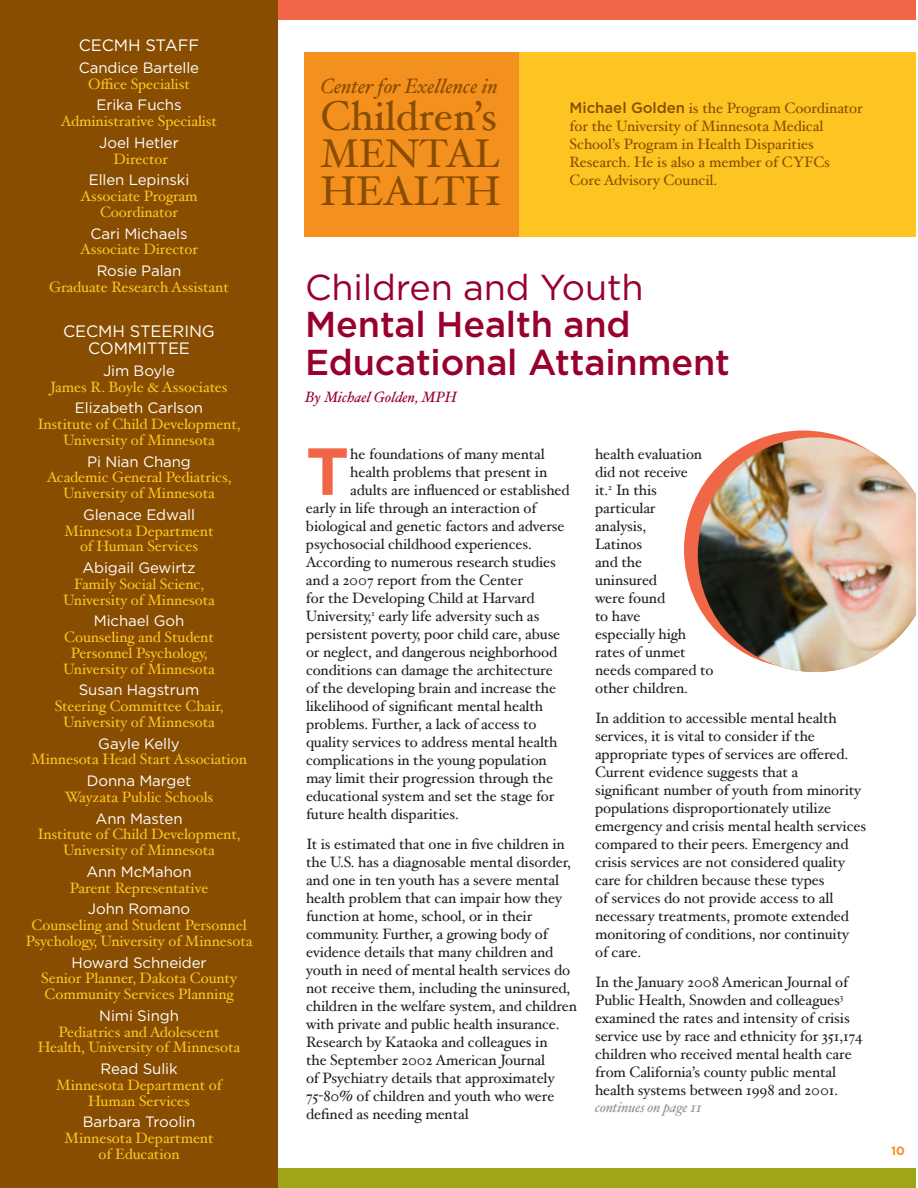
<style>
.page{position:relative;width:918px;height:1188px;background:#fff}
.page>*{position:absolute;margin:0;border:0;box-sizing:border-box;transform-origin:0 0}
.t1{font:700 66.45px "Gotham";color:#f26648}
.t2{font:41.55px "Hoefler Text";color:#884d00}
.t3{font:40.05px "Hoefler Text";color:#884d00}
.t4{font:500 36px/37.5px "Gotham";letter-spacing:-.005em;color:#98012d}
.t5{font:36px "Gotham";letter-spacing:-.005em;color:#98012d}
.t6{font:italic 20.85px "Hoefler Text";color:#884d00}
.t7{font:16.5px/17.2px "Gotham";letter-spacing:-.005em;color:#fff;text-align:center}
.t8{font:15px/18px "Hoefler Text";letter-spacing:-.005em;color:#231f20}
.t9{font:15px/15.8px "Hoefler Text";letter-spacing:-.005em;color:#fec422;text-align:center}
.t10{font:15px "Gotham";letter-spacing:-.005em;color:#fff}
.t11{font:15px/18px "Hoefler Text";letter-spacing:-.005em;color:#884d00}
.t12{font:italic 15px "Hoefler Text";color:#98012d}
.t13{font:italic 14.7px "Hoefler Text";letter-spacing:-.01em;color:#939598}
.t14{font:700 12px "Gotham";color:#f4901d}
.s1{font-family:"Gotham";font-weight:500}
</style>
<div class="page">
<div style="left:274px;top:1169px;width:644px;height:19px;background:#9ea615"></div>
<div style="left:274px;top:0;width:644px;height:19px;background:#f26648"></div>
<div style="left:519px;top:53px;width:399px;height:184px;background:#fec422"></div>
<div style="left:305px;top:53px;width:214px;height:184px;background:#f4901d"></div>
<div style="left:0;top:0;width:278px;height:1188px;background:#884d00"></div>
<svg style="left:684px;top:431px;width:158px;height:174px"></svg>
<img style="left:698px;top:437px;width:218px;height:235px">
<hr style="left:916px;top:0;width:2px;height:1188px;background:#fff">
<p class="t7" style="left:79px;top:36px;width:122px">CECMH STAFF</p>
<p class="t10" style="left:79px;top:59px;width:122px">Candice Bartelle</p>
<p class="t9" style="left:88px;top:76px;width:103px">Office Specialist</p>
<p class="t10" style="left:96px;top:97px;width:87px">Erika Fuchs</p>
<p class="t9" style="left:61px;top:113px;width:158px">Administrative Specialist</p>
<p class="t10" style="left:99px;top:134px;width:81px">Joel Hetler</p>
<p class="t9" style="left:114px;top:151px;width:56px">Director</p>
<p class="t10" style="left:89px;top:172px;width:102px">Ellen Lepinski</p>
<p class="t9" style="left:80px;top:188px;width:119px">Associate Program<br>Coordinator</p>
<p class="t10" style="left:91px;top:225px;width:98px">Cari Michaels</p>
<p class="t9" style="left:80px;top:241px;width:119px">Associate Director</p>
<p class="t10" style="left:97px;top:263px;width:86px">Rosie Palan</p>
<p class="t9" style="left:49px;top:279px;width:181px">Graduate Research Assistant</p>
<p class="t7" style="left:63px;top:322px;width:153px">CECMH STEERING<br>COMMITTEE</p>
<p class="t10" style="left:103px;top:362px;width:74px">Jim Boyle</p>
<p class="t9" style="left:51px;top:379px;width:179px">James R. Boyle &amp; Associates</p>
<p class="t10" style="left:75px;top:400px;width:130px">Elizabeth Carlson</p>
<p class="t9" style="left:38px;top:416px;width:204px">Institute of Child Development,<br>University of Minnesota</p>
<p class="t10" style="left:87px;top:453px;width:105px">Pi Nian Chang</p>
<p class="t9" style="left:47px;top:469px;width:186px">Academic General Pediatrics,<br>University of Minnesota</p>
<p class="t10" style="left:83px;top:506px;width:114px">Glenace Edwall</p>
<p class="t9" style="left:65px;top:523px;width:151px">Minnesota Department of Human Services</p>
<p class="t10" style="left:83px;top:560px;width:115px">Abigail Gewirtz</p>
<p class="t9" style="left:63px;top:576px;width:153px">Family Social Scienc,<br>University of Minnesota</p>
<p class="t10" style="left:94px;top:613px;width:92px">Michael Goh</p>
<p class="t9" style="left:63px;top:629px;width:153px">Counseling and Student<br>Personnel Psychology,<br>University of Minnesota</p>
<p class="t10" style="left:79px;top:682px;width:122px">Susan Hagstrum</p>
<p class="t9" style="left:55px;top:698px;width:170px">Steering Committee Chair,<br>University of Minnesota</p>
<p class="t10" style="left:98px;top:735px;width:83px">Gayle Kelly</p>
<p class="t9" style="left:31px;top:751px;width:217px">Minnesota Head Start Association</p>
<p class="t10" style="left:87px;top:773px;width:106px">Donna Marget</p>
<p class="t9" style="left:65px;top:789px;width:150px">Wayzata Public Schools</p>
<p class="t10" style="left:96px;top:810px;width:89px">Ann Masten</p>
<p class="t9" style="left:38px;top:826px;width:204px">Institute of Child Development,<br>University of Minnesota</p>
<p class="t10" style="left:86px;top:863px;width:107px">Ann McMahon</p>
<p class="t9" style="left:70px;top:880px;width:140px">Parent Representative</p>
<p class="t10" style="left:88px;top:901px;width:104px">John Romano</p>
<p class="t9" style="left:26px;top:917px;width:228px">Counseling and Student Personnel<br>Psychology, University of Minnesota</p>
<p class="t10" style="left:71px;top:954px;width:137px">Howard Schneider</p>
<p class="t9" style="left:41px;top:970px;width:197px;text-align:left">Senior Planner, Dakota County<br>Community Services Planning</p>
<p class="t10" style="left:99px;top:1007px;width:81px">Nimi Singh</p>
<p class="t9" style="left:38px;top:1024px;width:204px">Pediatrics and Adolescent<br>Health, University of Minnesota</p>
<p class="t10" style="left:100px;top:1061px;width:79px">Read Sulik</p>
<p class="t9" style="left:56px;top:1077px;width:167px">Minnesota Department of<br>Human Services</p>
<p class="t10" style="left:83px;top:1114px;width:114px">Barbara Troolin</p>
<p class="t9" style="left:65px;top:1130px;width:151px">Minnesota Department of Education</p>
<h3 class="t6" style="left:320px;top:74px;width:179px">Center for Exellence in</h3>
<h2 class="t2" style="left:320px;top:92px;width:178px">Children’s</h2>
<h3 class="t3" style="left:320px;top:130px;width:181px">MENTAL</h3>
<h2 class="t2" style="left:320px;top:166px;width:182px">HEALTH</h2>
<p class="t11" style="left:570px;top:99px;width:295px"><span class="s1">Michael Golden</span> is the Program Coordinator for the University of Minnesota Medical School’s Program in Health Disparities Research. He is also a member of CYFCs Core Advisory Council.</p>
<h3 class="t5" style="left:305px;top:267px;width:340px">Children and Youth</h3>
<h3 class="t4" style="left:305px;top:305px;width:426px">Mental Health and<br>Educational Attainment</h3>
<p class="t12" style="left:305px;top:388px;width:153px">By Michael Golden, MPH</p>
<h1 class="t1" style="left:306px;top:433px;width:45px">T</h1>
<p class="t8" style="left:350px;top:445px;width:196px">he foundations of many mental</p>
<p class="t8" style="left:350px;top:463px;width:198px">health problems that present in</p>
<p class="t8" style="left:350px;top:481px;width:221px">adults are influenced or established</p>
<p class="t8" style="left:306px;top:499px;width:232px">early in life through an interaction of</p>
<p class="t8" style="left:306px;top:517px;width:260px">biological and genetic factors and adverse</p>
<p class="t8" style="left:306px;top:535px;width:227px">psychosocial childhood experiences.</p>
<p class="t8" style="left:306px;top:553px;width:251px">According to numerous research studies</p>
<p class="t8" style="left:306px;top:571px;width:219px">and a 2007 report from the Center</p>
<p class="t8" style="left:306px;top:589px;width:230px">for the Developing Child at Harvard</p>
<p class="t8" style="left:306px;top:607px;width:235px">University,<sup>1</sup> early life adversity such as</p>
<p class="t8" style="left:306px;top:625px;width:256px">persistent poverty, poor child care, abuse</p>
<p class="t8" style="left:306px;top:643px;width:253px">or neglect, and dangerous neighborhood</p>
<p class="t8" style="left:306px;top:661px;width:248px">conditions can damage the architecture</p>
<p class="t8" style="left:306px;top:679px;width:252px">of the developing brain and increase the</p>
<p class="t8" style="left:306px;top:697px;width:239px">likelihood of significant mental health</p>
<p class="t8" style="left:306px;top:715px;width:232px">problems. Further, a lack of access to</p>
<p class="t8" style="left:306px;top:733px;width:253px">quality services to address mental health</p>
<p class="t8" style="left:306px;top:751px;width:242px">complications in the young population</p>
<p class="t8" style="left:306px;top:769px;width:249px">may limit their progression through the</p>
<p class="t8" style="left:306px;top:787px;width:250px">educational system and set the stage for</p>
<p class="t8" style="left:306px;top:805px;width:154px">future health disparities.</p>
<p class="t8" style="left:306px;top:835px;width:273px">It is estimated that one in five children in the U.S. has a diagnosable mental disorder, and one in ten youth has a severe mental health problem that can impair how they function at home, school, or in their community. Further, a growing body of evidence details that many children and youth in need of mental health services do not receive them, including the uninsured, children in the welfare system, and children with private and public health insurance.<br>Research by Kataoka and colleagues in<br>the September 2002 American Journal<br>of Psychiatry details that approximately 75-80% of children and youth who were defined as needing mental</p>
<p class="t8" style="left:595px;top:445px;width:120px">health evaluation did not receive<br>it.<sup>2</sup> In this particular<br>analysis,<br>Latinos<br>and the<br>uninsured<br>were found<br>to have<br>especially high rates of unmet needs compared to other children.</p>
<p class="t8" style="left:595px;top:709px;width:273px">In addition to accessible mental health services, it is vital to consider if the appropriate types of services are offered.<br>Current evidence suggests that a significant number of youth from minority populations disproportionately utilize emergency and crisis mental health services compared to their peers. Emergency and crisis services are not considered quality care for children because these types<br>of services do not provide access to all necessary treatments, promote extended monitoring of conditions, nor continuity<br>of care.</p>
<p class="t8" style="left:595px;top:973px;width:269px">In the January 2008 American Journal of Public Health, Snowden and colleagues<sup>3 </sup>examined the rates and intensity of crisis service use by race and ethnicity for 351,174 children who received mental health care from California’s county public mental health systems between 1998 and 2001.</p>
<p class="t13" style="left:595px;top:1098px;width:109px">continues on page 11</p>
<p class="t14" style="left:891px;top:1144px;width:15px">10</p>
</div>
